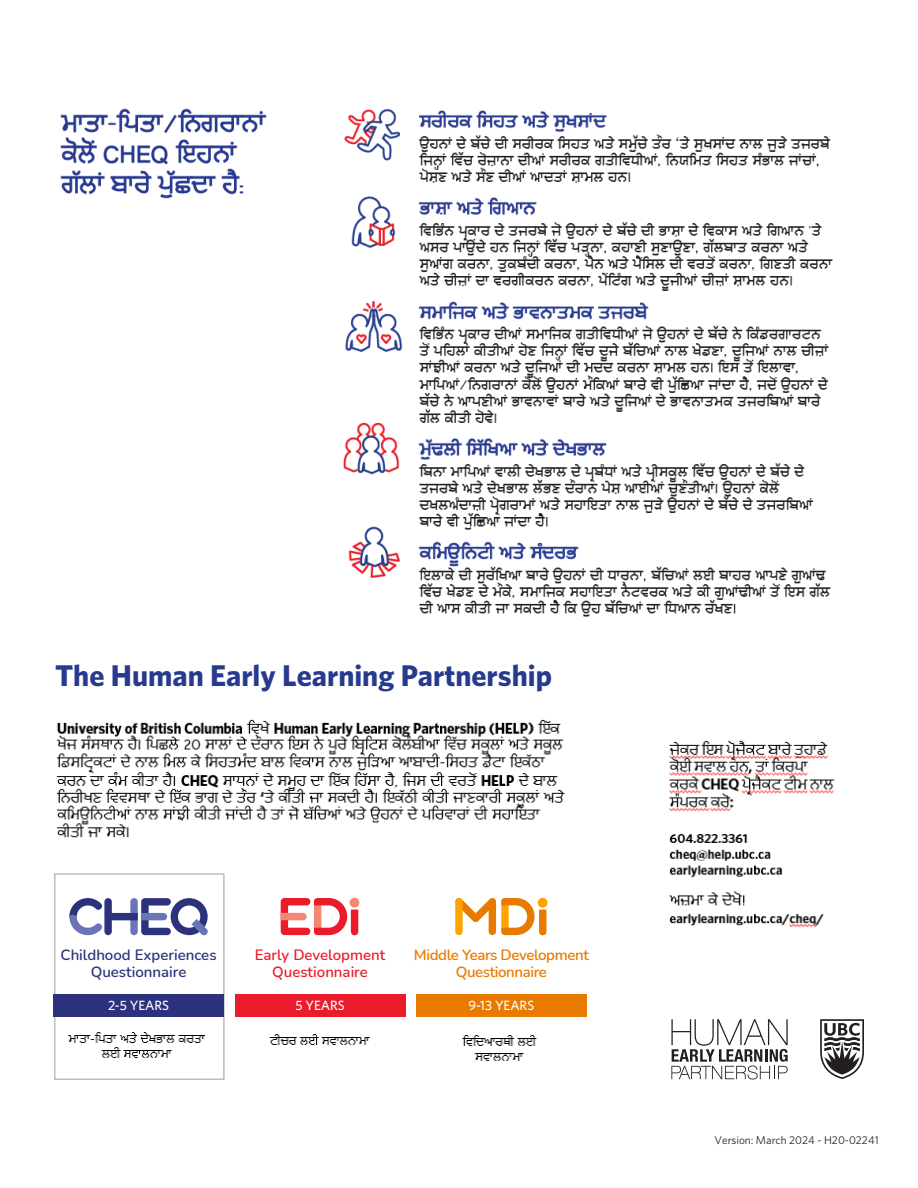
<style>
.page{position:relative;width:918px;height:1188px;background:#fff}
.page>*{position:absolute;margin:0;border:0;box-sizing:border-box;transform-origin:0 0}
.Header_1{font:700 30px "Whitney";color:#283a8f}
.Body{font:600 15px/16.5px "Nunito";letter-spacing:-.025em;color:#e87a00;text-align:center}
.Body-2{font:600 15px/16.5px "Nunito";color:#2c337c;text-align:center}
.Body-3{font:600 15px/16.5px "Nunito";color:#ea1c2b;text-align:center}
.Body-4{font:500 13.5px "Whitney";color:#fff}
.t1{font:11.25px "Whitney";color:#231f20}
</style>
<div class="page">
<div style="left:54px;top:873px;width:171px;height:207px;border:2px solid #bcbdc0"></div>
<div style="left:350px;top:898px;width:9px;height:10px;background:#f48672;border-radius:50%"></div>
<svg style="left:281px;top:898px;width:77px;height:37px"></svg>
<svg style="left:455px;top:898px;width:91px;height:37px"></svg>
<svg style="left:69px;top:898px;width:33px;height:37px"></svg>
<svg style="left:130px;top:898px;width:8px;height:37px"></svg>
<div style="left:104px;top:898px;width:8px;height:37px;background:#2c337c;border-radius:4px"></div>
<svg style="left:141px;top:898px;width:67px;height:38px"></svg>
<div style="left:53px;top:994px;width:171px;height:23px;background:#2c337c"></div>
<div style="left:235px;top:994px;width:170px;height:23px;background:#ea1c2b"></div>
<div style="left:416px;top:994px;width:171px;height:23px;background:#e87a00"></div>
<svg style="left:820px;top:1019px;width:44px;height:60px"></svg>
<svg style="left:671px;top:1019px;width:117px;height:60px"></svg>
<img style="left:343px;top:109px;width:490px;height:508px">
<img style="left:60px;top:108px;width:207px;height:91px">
<img style="left:56px;top:719px;width:509px;height:119px">
<img style="left:669px;top:740px;width:166px;height:188px">
<img style="left:67px;top:1032px;width:139px;height:26px">
<img style="left:269px;top:1034px;width:102px;height:11px">
<img style="left:461px;top:1035px;width:77px;height:26px">
<p class="Header_1" style="left:55px;top:655px;width:499px">The Human Early Learning Partnership</p>
<p class="Body-2" style="left:61px;top:946px;width:158px">Childhood Experiences<br>Questionnaire</p>
<p class="Body-3" style="left:255px;top:946px;width:132px">Early Development<br>Questionnaire</p>
<p class="Body" style="left:414px;top:946px;width:176px">Middle Years Development<br>Questionnaire</p>
<p class="Body-4" style="left:108px;top:997px;width:63px">2-5 YEARS</p>
<p class="Body-4" style="left:295px;top:997px;width:51px">5 YEARS</p>
<p class="Body-4" style="left:469px;top:997px;width:67px">9-13 YEARS</p>
<p class="t1" style="left:715px;top:1133px;width:166px">Version: March 2024 - H20-02241</p>
</div>
